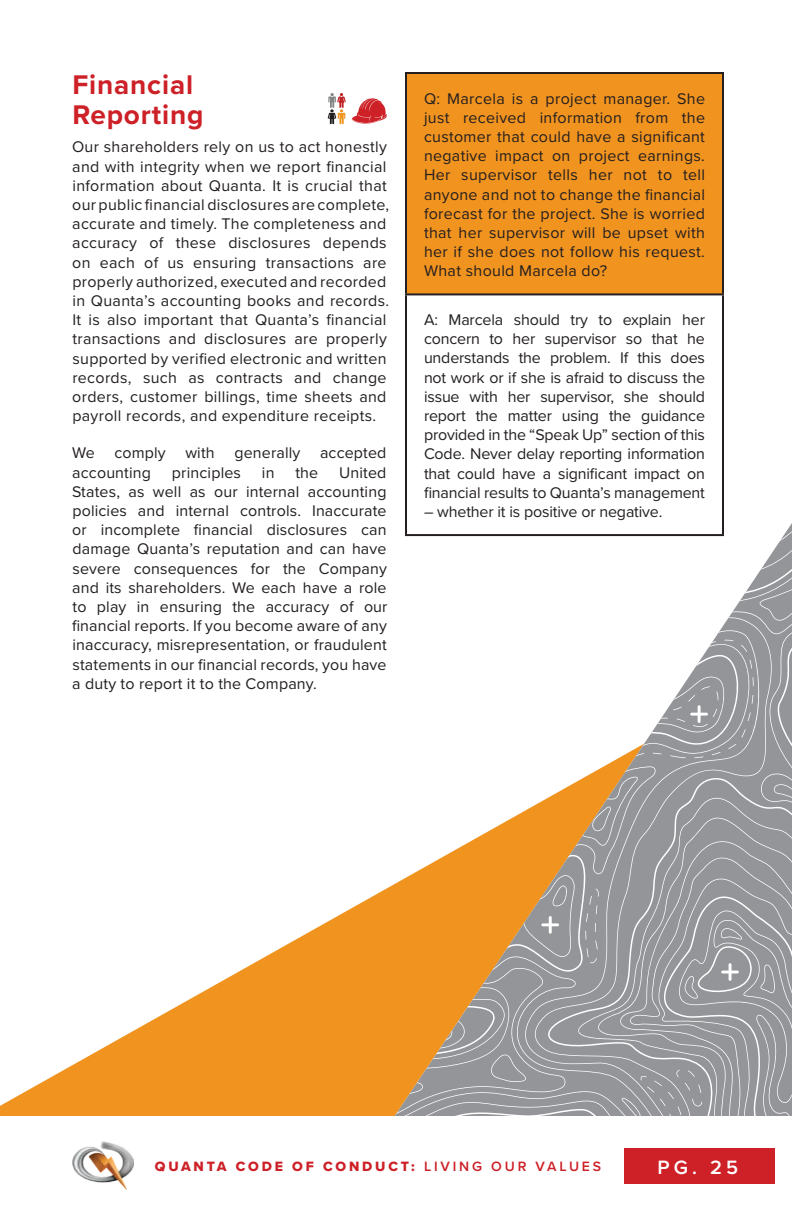
<style>
.page{position:relative;width:792px;height:1224px;background:#fff}
.page>*{position:absolute;margin:0;border:0;box-sizing:border-box;transform-origin:0 0}
.t1{font:700 28px/30px "Proxima Nova";letter-spacing:.03em;color:#cd2027}
.t2{font:600 20px "Proxima Nova";color:#fff}
.t3{font:16px/19.2px "Proxima Nova";letter-spacing:.02em;color:#231f20;text-align:justify}
.t4{font:16px "Proxima Nova";letter-spacing:-.01em;color:#231f20}
.t5{font:14px "Proxima Nova Extrabld";letter-spacing:.2em;color:#cd2027}
.s1{font-family:"Proxima Nova";font-weight:600}
</style>
<div class="page">
<div style="left:624px;top:1148px;width:168px;height:35px;background:#cd2027"></div>
<img style="left:72px;top:1142px;width:61px;height:48px">
<div style="left:775px;top:1127px;width:17px;height:78px;background:#fff"></div>
<div style="left:406px;top:73px;width:317px;height:221px;background:#f1931f"></div>
<hr style="left:405px;top:72px;width:319px;height:2px;background:#231f20">
<hr style="left:405px;top:74px;width:2px;height:219px;background:#231f20">
<hr style="left:722px;top:74px;width:2px;height:219px;background:#231f20">
<hr style="left:405px;top:293px;width:319px;height:2px;background:#231f20">
<hr style="left:405px;top:295px;width:2px;height:239px;background:#231f20">
<hr style="left:722px;top:295px;width:2px;height:239px;background:#231f20">
<svg style="left:352px;top:98px;width:35px;height:26px"></svg>
<svg style="left:328px;top:93px;width:18px;height:31px"></svg>
<svg style="left:0;top:884px;width:395px;height:232px;fill:#f1931f"></svg>
<svg style="left:395px;top:556px;width:397px;height:560px"></svg>
<svg style="left:405px;top:523px;width:387px;height:18px"></svg>
<h1 class="t1" style="left:72px;top:69px;width:133px">Financial<br>Reporting</h1>
<p class="t3" style="left:72px;top:137px;width:319px;text-align:left">Our shareholders rely on us to act honestly and with integrity when we report financial information about Quanta. It is crucial that our public financial disclosures are complete, accurate and timely. The completeness and accuracy of these disclosures depends on each of us ensuring transactions are properly authorized, executed and recorded in Quanta’s accounting books and records.<br>It is also important that Quanta’s financial transactions and disclosures are properly supported by verified electronic and written records, such as contracts and change orders, customer billings, time sheets and payroll records, and expenditure receipts.</p>
<p class="t3" style="left:72px;top:443px;width:316px">We comply with generally accepted accounting</p>
<p class="t3" style="left:72px;top:462px;width:317px;text-indent:267px">United States, as well as our internal accounting policies and internal controls. Inaccurate or incomplete financial disclosures can damage Quanta’s reputation and can have severe consequences for the Company and its shareholders. We each have a role to play in ensuring the accuracy of our financial reports. If you become aware of any inaccuracy, misrepresentation, or fraudulent statements in our financial records, you have a duty to report it to the Company.</p>
<p class="t3" style="left:172px;top:462px;width:71px">principles</p>
<p class="t3" style="left:262px;top:462px;width:14px">in</p>
<p class="t3" style="left:295px;top:462px;width:24px">the</p>
<p class="t3" style="left:424px;top:88px;width:283px">Q: Marcela is a project manager. She just received information from the customer that could have a significant negative impact on project earnings.<br>Her supervisor tells her not to tell anyone and not to change the financial forecast for the project. She is worried that her supervisor will be upset with her if she does not follow his request.<br>What should Marcela do?</p>
<p class="t3" style="left:424px;top:309px;width:283px">A: Marcela should try to explain her concern to her supervisor so that he understands the problem. If this does not work or if she is afraid to discuss the issue with her supervisor, she should report the matter using the guidance provided in the “Speak Up” section of this Code. Never delay reporting information that could have a significant impact on financial results to Quanta’s management</p>
<p class="t4" style="left:424px;top:500px;width:240px">– whether it is positive or negative.</p>
<p class="t5" style="left:155px;top:1156px;width:448px">QUANTA CODE OF CONDUCT: <span class="s1">LIVING OUR VALUES</span></p>
<p class="t2" style="left:658px;top:1152px;width:82px">PG. 25</p>
</div>
